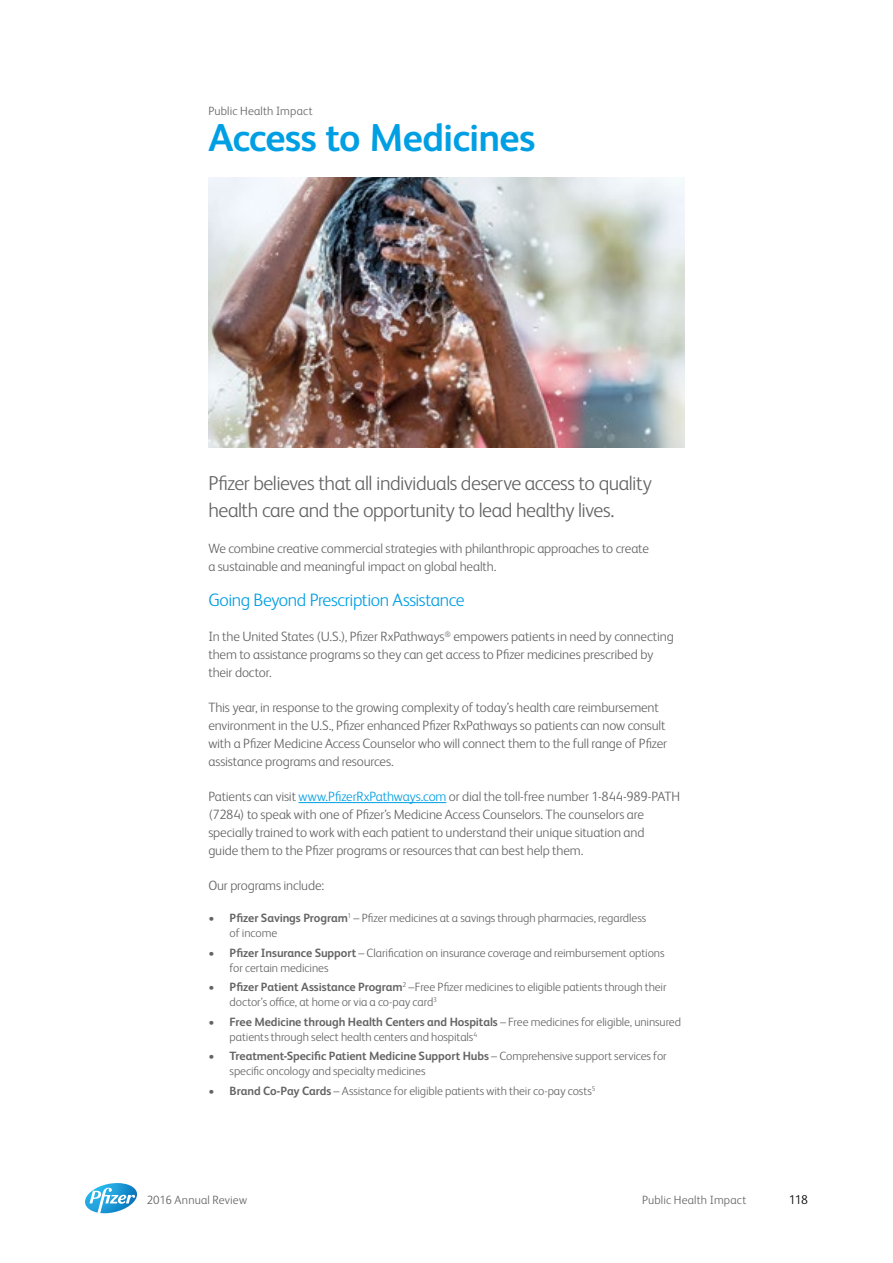
<style>
.page{position:relative;width:893px;height:1263px;background:#fff}
.page>*{position:absolute;margin:0;border:0;box-sizing:border-box;transform-origin:0 0}
._02_Page_Heading{font:700 39px "FS Albert Pro";letter-spacing:-.02em;color:#009fe3}
._03_Stand_First{font:300 20.25px/27px "FS Albert Pro";letter-spacing:-.025em;color:#646363}
._06_Body_Copy_Headin{font:300 18px "FS Albert Pro";letter-spacing:-.025em;color:#009fe3}
._04_Body_Copy{font:300 13.5px/18px "FS Albert Pro";letter-spacing:-.01em;color:#646363}
.t1{font:300 12.75px "FS Albert Pro";color:#000}
._00_Section_Heading{font:300 12px/15px "FS Albert Pro";letter-spacing:-.005em;color:#646363}
._00_Copy_Section_Hea{font:300 12px "FS Albert Pro";letter-spacing:.015em;color:#646363}
._00_Section_Heading-2{font:300 12px "FS Albert Pro";letter-spacing:.015em;color:#646363}
.s1{color:#009fe3}
.s2{font-weight:700}
</style>
<div class="page">
<img style="left:208px;top:178px;width:477px;height:270px">
<hr style="left:299px;top:802px;width:147px;height:1px;background:#009fe3">
<svg style="left:85px;top:1183px;width:52px;height:30px"></svg>
<p class="_00_Copy_Section_Hea" style="left:208px;top:102px;width:106px">Public Health Impact</p>
<p class="_02_Page_Heading" style="left:208px;top:110px;width:328px">Access to Medicines</p>
<p class="_03_Stand_First" style="left:208px;top:468px;width:445px">Pfizer believes that all individuals deserve access to quality health care and the opportunity to lead healthy lives.</p>
<p class="_04_Body_Copy" style="left:208px;top:539px;width:442px">We combine creative commercial strategies with philanthropic approaches to create a sustainable and meaningful impact on global health.</p>
<p class="_06_Body_Copy_Headin" style="left:208px;top:588px;width:258px">Going Beyond Prescription Assistance</p>
<p class="_04_Body_Copy" style="left:208px;top:627px;width:467px">In the United States (U.S.), Pfizer RxPathways<sup>®</sup> empowers patients in need by connecting them to assistance programs so they can get access to Pfizer medicines prescribed by their doctor.</p>
<p class="_04_Body_Copy" style="left:208px;top:698px;width:460px">This year, in response to the growing complexity of today’s health care reimbursement environment in the U.S., Pfizer enhanced Pfizer RxPathways so patients can now consult with a Pfizer Medicine Access Counselor who will connect them to the full range of Pfizer assistance programs and resources.</p>
<p class="_04_Body_Copy" style="left:208px;top:787px;width:473px">Patients can visit <span class="s1">www.PfizerRxPathways.com</span> or dial the toll-free number 1-844-989-PATH (7284) to speak with one of Pfizer’s Medicine Access Counselors. The counselors are specially trained to work with each patient to understand their unique situation and<br>guide them to the Pfizer programs or resources that can best help them.</p>
<p class="_04_Body_Copy" style="left:208px;top:876px;width:117px">Our programs include:</p>
<p class="_00_Section_Heading" style="left:230px;top:910px;width:418px;text-indent:-21px">• <span class="s2">Pfizer Savings Program</span><sup>1</sup> – Pfizer medicines at a savings through pharmacies, regardless of income</p>
<p class="_00_Section_Heading" style="left:230px;top:944px;width:436px;text-indent:-21px">• <span class="s2">Pfizer Insurance Support</span> – Clarification on insurance coverage and reimbursement options for certain medicines</p>
<p class="_00_Section_Heading" style="left:230px;top:979px;width:438px;text-indent:-21px">• <span class="s2">Pfizer Patient Assistance Program</span><sup>2</sup> –Free Pfizer medicines to eligible patients through their doctor’s office, at home or via a co-pay card<sup>3</sup></p>
<p class="_00_Section_Heading" style="left:230px;top:1013px;width:453px;text-indent:-21px">• <span class="s2">Free Medicine through Health Centers and Hospitals</span> – Free medicines for eligible, uninsured patients through select health centers and hospitals<sup>4</sup></p>
<p class="_00_Section_Heading" style="left:230px;top:1048px;width:439px;text-indent:-21px">• <span class="s2">Treatment-Specific Patient Medicine Support Hubs</span> – Comprehensive support services for specific oncology and specialty medicines</p>
<p class="_00_Section_Heading" style="left:208px;top:1082px;width:389px">• <span class="s2">Brand Co-Pay Cards</span> – Assistance for eligible patients with their co-pay costs<sup>5</sup></p>
<p class="_00_Section_Heading" style="left:147px;top:1191px;width:102px">2016 Annual Review</p>
<p class="_00_Section_Heading-2" style="left:642px;top:1191px;width:106px">Public Health Impact</p>
<p class="t1" style="left:789px;top:1190px;width:21px">118</p>
</div>
